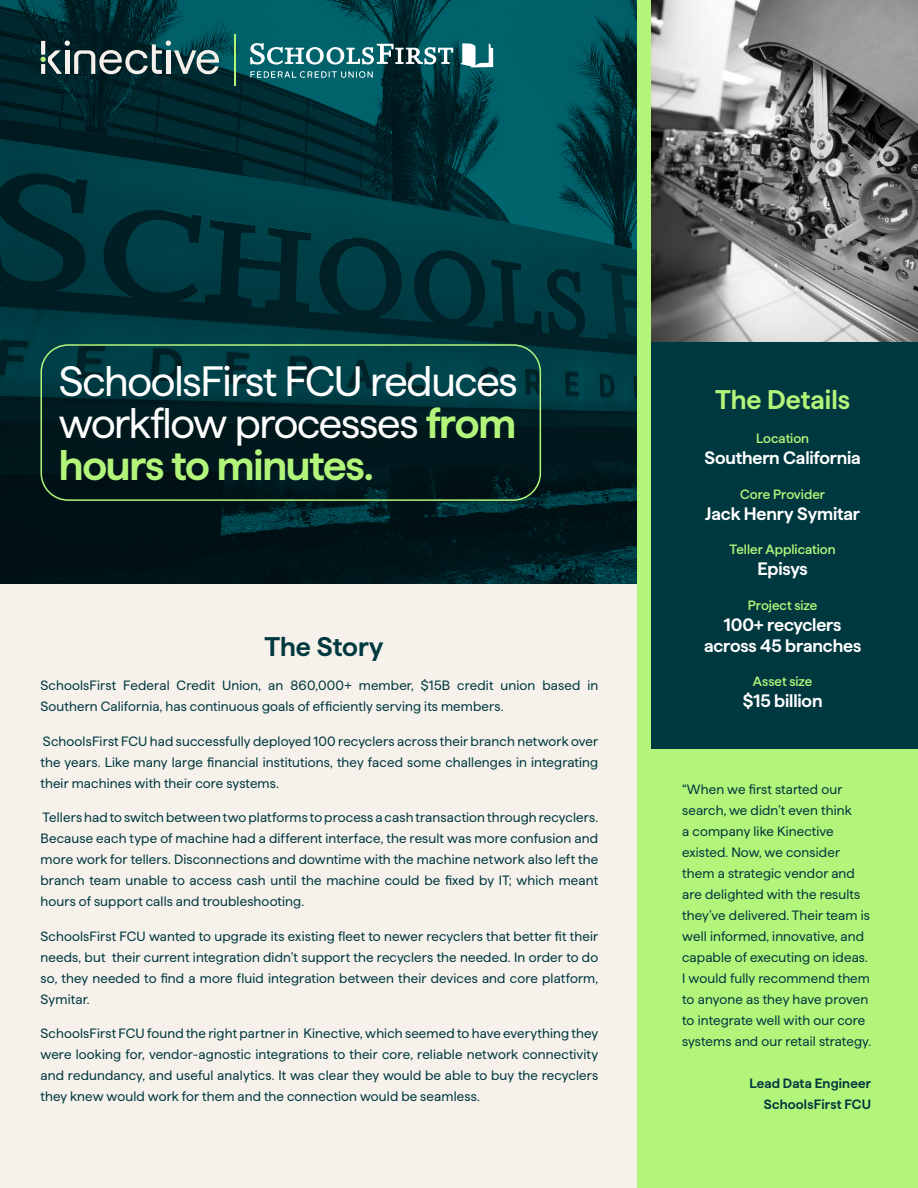
<style>
.page{position:relative;width:918px;height:1188px;background:#f6f1ea}
.page>*{position:absolute;margin:0;border:0;box-sizing:border-box;transform-origin:0 0}
.t1{font:42.3px/42.3px "Haffer";letter-spacing:-.03em;color:#fff;text-align:justify}
.t2{font:600 27px "Haffer";color:#b3f57a}
.t3{font:600 27px "Haffer";color:#003840}
.t4{font:600 18px/21px "Haffer";letter-spacing:-.01em;color:#fff;text-align:center}
.t5{font:13.5px/21px "Haffer";letter-spacing:.01em;color:#003840;text-align:justify}
.t6{font:500 13.5px "Haffer";color:#b3f57a}
.t7{font:600 13.5px/21px "Haffer";letter-spacing:.015em;color:#003840;text-align:right}
.s1{font-weight:600;color:#b3f57a}
</style>
<div class="page">
<img style="left:651px;top:0;width:267px;height:342px">
<svg style="left:774px;top:263px;width:3px;height:5px"></svg>
<div style="left:648px;top:342px;width:270px;height:408px;background:#003840"></div>
<div style="left:648px;top:750px;width:270px;height:438px;background:#b3f57a"></div>
<img style="left:0;top:0;width:637px;height:583px">
<div style="left:40px;top:344px;width:501px;height:157px;border:2px solid #b3f57a;border-radius:27px"></div>
<div style="left:638px;top:0;width:13px;height:1188px;background:#b3f57a"></div>
<svg style="left:40px;top:41px;width:180px;height:33px"></svg>
<hr style="left:234px;top:34px;width:1px;height:52px;background:#b3f57a">
<svg style="left:460px;top:43px;width:33px;height:25px"></svg>
<svg style="left:250px;top:43px;width:203px;height:22px;background:#538d92"></svg>
<svg style="left:250px;top:71px;width:123px;height:7px"></svg>
<p class="t1" style="left:59px;top:356px;width:460px">SchoolsFirst FCU reduces workflow processes <span class="s1">from hours to minutes.</span></p>
<p class="t3" style="left:264px;top:627px;width:121px">The Story</p>
<p class="t5" style="left:40px;top:674px;width:559px">SchoolsFirst Federal Credit Union, an 860,000+ member, $15B credit union based in<br>Southern California, has continuous goals of efficiently serving its members.</p>
<p class="t5" style="left:40px;top:730px;width:559px">SchoolsFirst FCU had successfully deployed 100 recyclers across their branch network over the years. Like many large financial institutions, they faced some challenges in integrating their machines with their core systems.</p>
<p class="t5" style="left:40px;top:806px;width:559px">Tellers had to switch between two platforms to process a cash transaction through recyclers.<br>Because each type of machine had a different interface, the result was more confusion and more work for tellers. Disconnections and downtime with the machine network also left the branch team unable to access cash until the machine could be fixed by IT; which meant hours of support calls and troubleshooting.</p>
<p class="t5" style="left:40px;top:925px;width:559px">SchoolsFirst FCU wanted to upgrade its existing fleet to newer recyclers that better fit their needs, but their current integration didn’t support the recyclers the needed. In order to do so, they needed to find a more fluid integration between their devices and core platform, Symitar.</p>
<p class="t5" style="left:40px;top:1022px;width:559px">SchoolsFirst FCU found the right partner in Kinective, which seemed to have everything they were looking for, vendor-agnostic integrations to their core, reliable network connectivity and redundancy, and useful analytics. It was clear they would be able to buy the recyclers they knew would work for them and the connection would be seamless.</p>
<p class="t2" style="left:715px;top:379px;width:137px">The Details</p>
<p class="t6" style="left:756px;top:429px;width:55px">Location</p>
<p class="t4" style="left:704px;top:446px;width:158px">Southern California</p>
<p class="t6" style="left:740px;top:484px;width:86px">Core Provider</p>
<p class="t4" style="left:705px;top:501px;width:156px">Jack Henry Symitar</p>
<p class="t6" style="left:730px;top:540px;width:108px">Teller Application</p>
<p class="t4" style="left:757px;top:557px;width:52px">Episys</p>
<p class="t6" style="left:748px;top:595px;width:71px">Project size</p>
<p class="t4" style="left:704px;top:612px;width:159px">100+ recyclers across 45 branches</p>
<p class="t6" style="left:753px;top:672px;width:61px">Asset size</p>
<p class="t4" style="left:743px;top:689px;width:81px">$15 billion</p>
<p class="t5" style="left:682px;top:778px;width:190px;text-align:left">“When we first started our search, we didn’t even think<br>a company like Kinective existed. Now, we consider them a strategic vendor and are delighted with the results they’ve delivered. Their team is well informed, innovative, and capable of executing on ideas.<br>I would fully recommend them to anyone as they have proven to integrate well with our core systems and our retail strategy.</p>
<p class="t7" style="left:749px;top:1071px;width:123px">Lead Data Engineer<br>SchoolsFirst FCU</p>
</div>
